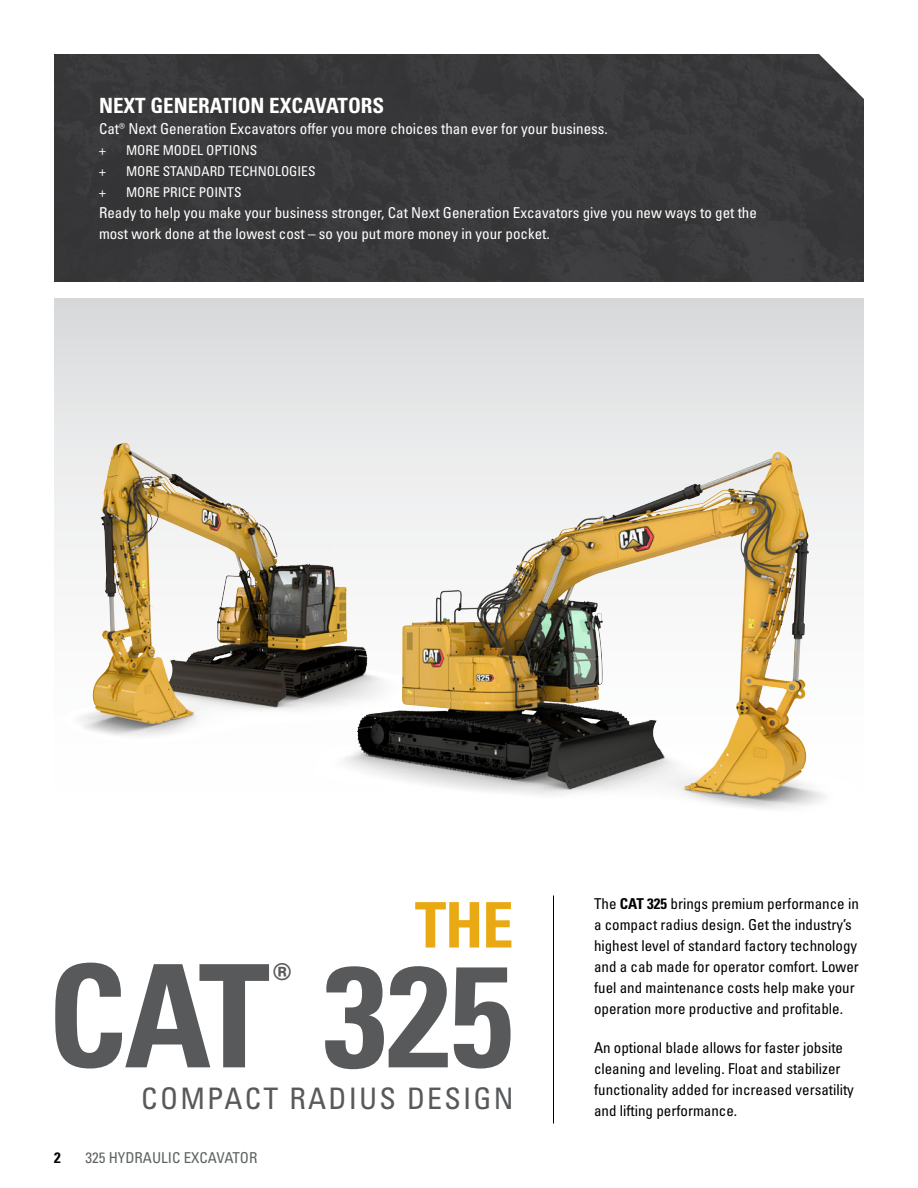
<style>
.page{position:relative;width:918px;height:1188px;background:#fff}
.page>*{position:absolute;margin:0;border:0;box-sizing:border-box;transform-origin:0 0}
.t1{font:142.95px "Univers LTCYR 67 Bold Cond";letter-spacing:-.01em;color:#58595b}
.t2{font:62.85px "Univers LTCYR 67 Bold Cond";color:#e9a913}
.t3{font:47.1px "Univers LTCYR 67 Bold Cond";color:#58595b}
.t4{font:condensed 29.7px "Univers LTCYR 57";letter-spacing:.075em;color:#58595b}
.t5{font:21px "Univers LTCYR 67 Bold Cond";color:#fff}
.t6{font:condensed 15px/21px "Univers LTCYR 57";color:#000}
.t7{font:condensed 15px/21px "Univers LTCYR 57";color:#fff}
.t8{font:condensed 15px "Univers LTCYR 57";color:#5e6263}
.t9{font:15px "Univers LTCYR 67 Bold Cond";color:#000}
.t10{font:condensed 13.5px "Univers LTCYR 57";color:#fff}
.s1{font-family:"Univers LTCYR 67 Bold Cond";font-stretch:normal}
</style>
<div class="page">
<svg style="left:54px;top:298px;width:810px;height:511px"></svg>
<img style="left:60px;top:443px;width:374px;height:301px">
<div style="left:54px;top:54px;width:810px;height:228px;background:#383739"></div>
<hr style="left:553px;top:896px;width:1px;height:228px;background:#000">
<img style="left:359px;top:452px;width:418px;height:271px">
<h3 class="t5" style="left:99px;top:93px;width:287px">NEXT GENERATION EXCAVATORS</h3>
<p class="t7" style="left:99px;top:118px;width:510px">Cat® Next Generation Excavators offer you more choices than ever for your business.</p>
<p class="t10" style="left:99px;top:142px;width:8px">+</p>
<p class="t10" style="left:126px;top:142px;width:133px">MORE MODEL OPTIONS</p>
<p class="t10" style="left:99px;top:163px;width:8px">+</p>
<p class="t10" style="left:126px;top:163px;width:191px">MORE STANDARD TECHNOLOGIES</p>
<p class="t10" style="left:99px;top:184px;width:8px">+</p>
<p class="t10" style="left:126px;top:184px;width:117px">MORE PRICE POINTS</p>
<p class="t7" style="left:99px;top:202px;width:659px">Ready to help you make your business stronger, Cat Next Generation Excavators give you new ways to get the most work done at the lowest cost – so you put more money in your pocket.</p>
<h2 class="t2" style="left:415px;top:887px;width:100px">THE</h2>
<h1 class="t1" style="left:48px;top:929px;width:468px">CAT 325</h1>
<h3 class="t3" style="left:273px;top:952px;width:20px">®</h3>
<h3 class="t4" style="left:141px;top:1080px;width:374px">COMPACT RADIUS DESIGN</h3>
<p class="t9" style="left:54px;top:1148px;width:8px">2</p>
<p class="t8" style="left:86px;top:1148px;width:173px">325 HYDRAULIC EXCAVATOR</p>
<p class="t6" style="left:594px;top:893px;width:266px">The <span class="s1">CAT 325</span> brings premium performance in a compact radius design. Get the industry’s highest level of standard factory technology and a cab made for operator comfort. Lower fuel and maintenance costs help make your operation more productive and profitable.</p>
<p class="t6" style="left:594px;top:1037px;width:261px">An optional blade allows for faster jobsite cleaning and leveling. Float and stabilizer functionality added for increased versatility and lifting performance.</p>
</div>
